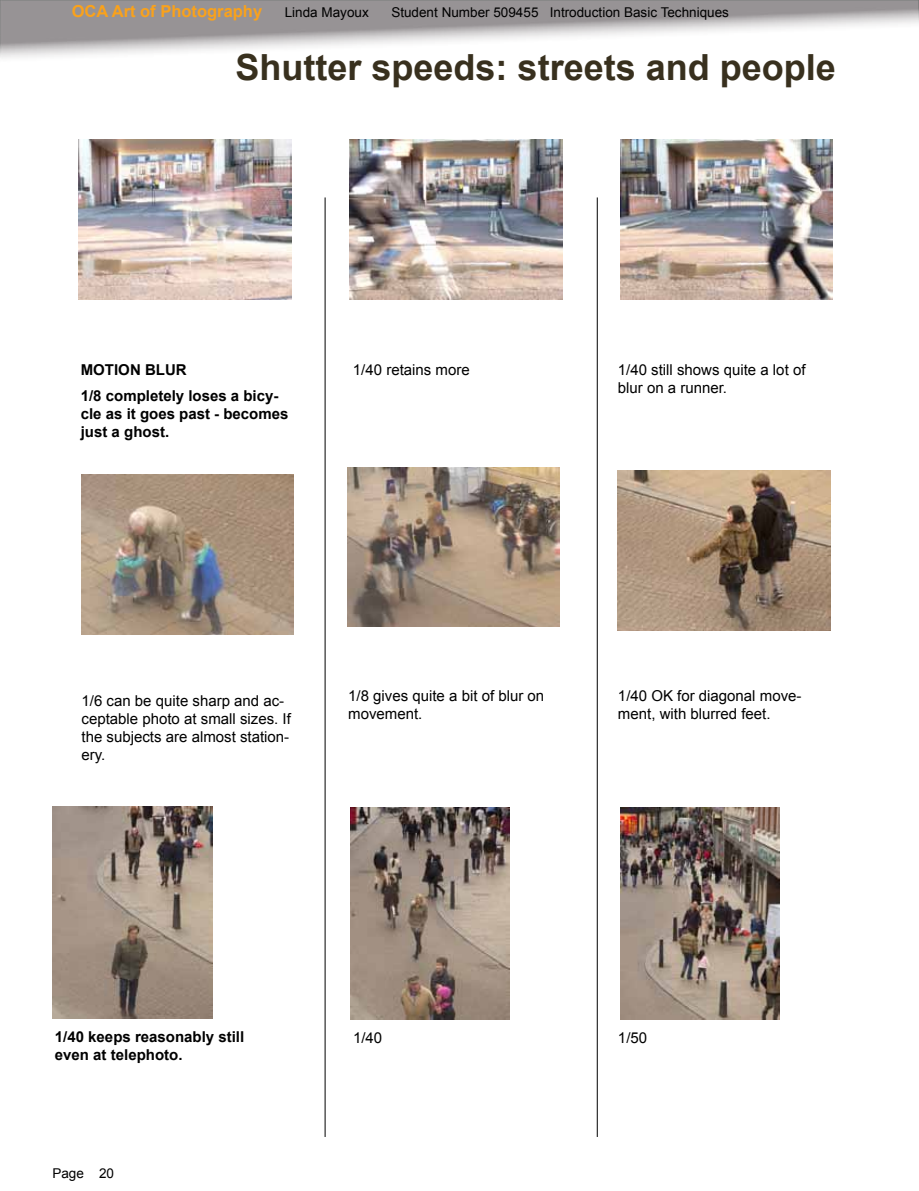
<style>
.page{position:relative;width:919px;height:1191px;background:#fff}
.page>*{position:absolute;margin:0;border:0;box-sizing:border-box;transform-origin:0 0}
.t1{font:700 36px "Arial";color:#38301e}
.t2{font:700 16.5px "Arial";color:#faa21b}
.t3{font:15px/18px "Arial";color:#000}
.t4{font:700 15px/18px "Arial";color:#000}
.t5{font:13.5px "Arial";color:#000}
</style>
<div class="page">
<svg style="left:0;top:0;width:918px;height:58px"></svg>
<hr style="left:325px;top:197px;width:1px;height:940px;background:#000">
<hr style="left:597px;top:197px;width:1px;height:940px;background:#000">
<svg style="left:918px;top:0;width:1px;height:23px"></svg>
<img style="left:52px;top:806px;width:160px;height:212px">
<img style="left:617px;top:471px;width:213px;height:159px">
<img style="left:350px;top:807px;width:159px;height:212px">
<img style="left:620px;top:807px;width:159px;height:212px">
<img style="left:620px;top:140px;width:212px;height:159px">
<img style="left:350px;top:140px;width:212px;height:159px">
<img style="left:78px;top:140px;width:213px;height:159px">
<img style="left:347px;top:467px;width:213px;height:160px">
<img style="left:81px;top:475px;width:213px;height:159px">
<p class="t2" style="left:72px;top:1px;width:13px">OCA</p>
<p class="t2" style="left:112px;top:1px;width:152px">Art of Photography</p>
<p class="t5" style="left:285px;top:4px;width:86px">Linda Mayoux</p>
<p class="t5" style="left:391px;top:4px;width:339px">Student Number 509455 Introduction Basic Techniques</p>
<h1 class="t1" style="left:235px;top:44px;width:602px">Shutter speeds: streets and people</h1>
<p class="t4" style="left:81px;top:361px;width:23px">MOTION</p>
<p class="t4" style="left:145px;top:361px;width:32px">BLUR</p>
<p class="t3" style="left:353px;top:361px;width:118px">1/40 retains more</p>
<p class="t4" style="left:81px;top:387px;width:209px">1/8 completely loses a bicy&shy;cle as it goes past - becomes just a ghost.</p>
<p class="t3" style="left:617px;top:361px;width:189px">1/40 still shows quite a lot of blur on a runner.</p>
<p class="t3" style="left:81px;top:692px;width:211px">1/6 can be quite sharp and ac&shy;ceptable photo at small sizes. If the subjects are almost station&shy;ery.</p>
<p class="t3" style="left:348px;top:686px;width:197px">1/8 gives quite a bit of blur on movement.</p>
<p class="t3" style="left:618px;top:686px;width:185px">1/40 OK for diagonal move&shy;ment, with blurred feet.</p>
<p class="t4" style="left:55px;top:1027px;width:191px">1/40 keeps reasonably still even at telephoto.</p>
<p class="t5" style="left:52px;top:1164px;width:63px">Page 20</p>
<p class="t3" style="left:353px;top:1029px;width:31px">1/40</p>
<p class="t3" style="left:618px;top:1028px;width:31px">1/50</p>
</div>
